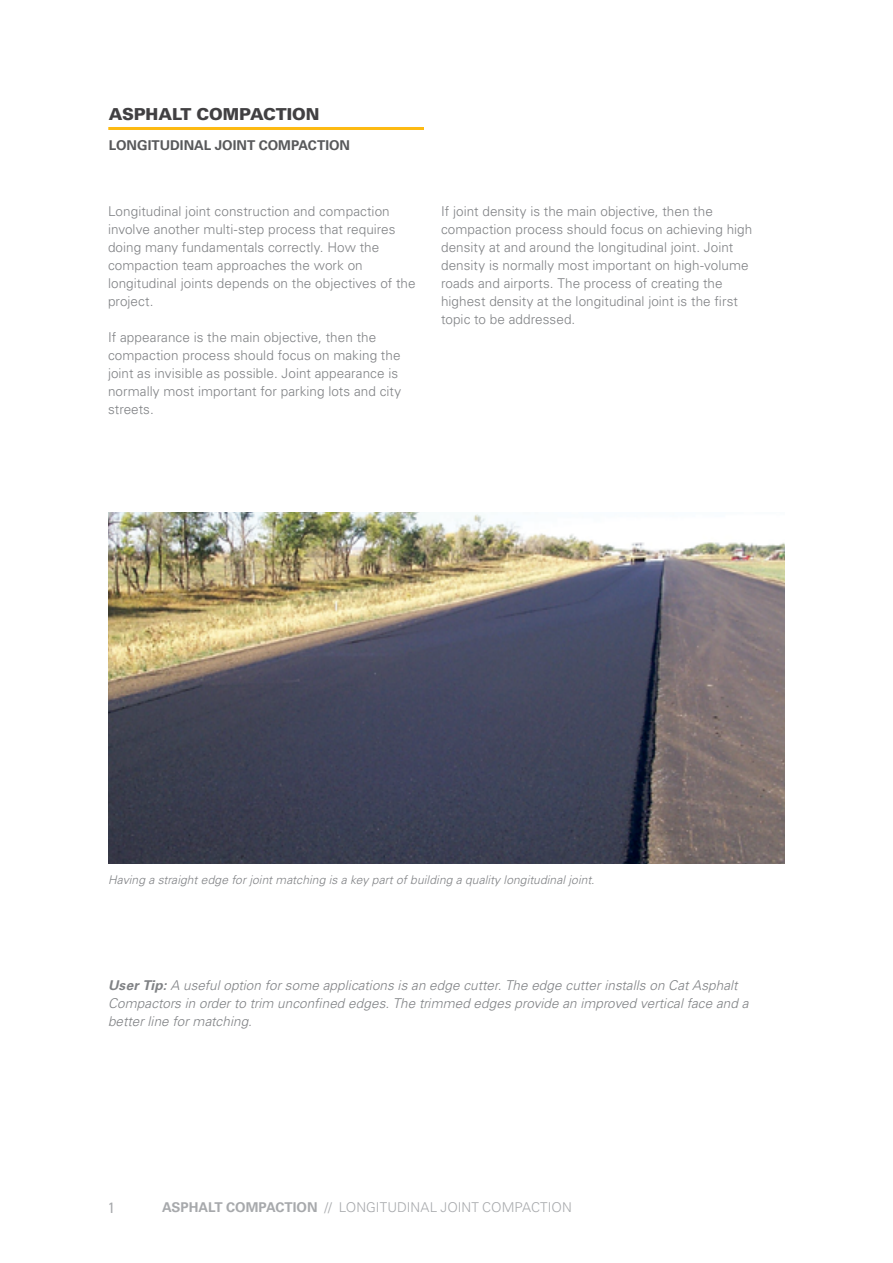
<style>
.page{position:relative;width:893px;height:1263px;background:#fff}
.page>*{position:absolute;margin:0;border:0;box-sizing:border-box;transform-origin:0 0}
.t1{font:900 16.5px "Univers LT Std";letter-spacing:-.005em;color:#414042}
.t2{font:condensed 15px "Univers LT Std";color:#a7a9ac}
.t3{font:300 13.5px/18px "Univers LT Std";letter-spacing:.005em;color:#808285}
.t4{font:italic 300 13.5px/18px "Univers LT Std";letter-spacing:.005em;color:#808285}
.t5{font:300 13.5px "Univers LT Std";color:#a7a9ac}
.t6{font:700 13.5px "Univers LT Std";color:#58595b}
.t7{font:italic 300 12px "Univers LT Std";letter-spacing:.01em;color:#808285}
.s1{font-weight:700}
</style>
<div class="page">
<img style="left:108px;top:513px;width:677px;height:351px">
<hr style="left:108px;top:127px;width:316px;height:3px;background:#fdba12">
<p class="t1" style="left:109px;top:104px;width:212px">ASPHALT COMPACTION</p>
<p class="t6" style="left:109px;top:137px;width:243px">LONGITUDINAL JOINT COMPACTION</p>
<p class="t3" style="left:108px;top:202px;width:309px">Longitudinal joint construction and compaction involve another multi-step process that requires doing many fundamentals correctly. How the compaction team approaches the work on longitudinal joints depends on the objectives of the project.</p>
<p class="t3" style="left:108px;top:328px;width:295px">If appearance is the main objective, then the compaction process should focus on making the joint as invisible as possible. Joint appearance is normally most important for parking lots and city streets.</p>
<p class="t3" style="left:441px;top:202px;width:313px">If joint density is the main objective, then the compaction process should focus on achieving high density at and around the longitudinal joint. Joint density is normally most important on high-volume roads and airports. The process of creating the highest density at the longitudinal joint is the first topic to be addressed.</p>
<p class="t7" style="left:108px;top:872px;width:488px">Having a straight edge for joint matching is a key part of building a quality longitudinal joint.</p>
<p class="t4" style="left:108px;top:976px;width:642px"><span class="s1">User Tip:</span> A useful option for some applications is an edge cutter. The edge cutter installs on Cat Asphalt<br>Compactors in order to trim unconfined edges. The trimmed edges provide an improved vertical face and a better line for matching.</p>
<p class="t2" style="left:108px;top:1198px;width:8px">1</p>
<p class="t5" style="left:162px;top:1199px;width:411px"><span class="s1">ASPHALT COMPACTION</span> // LONGITUDINAL JOINT COMPACTION</p>
</div>
